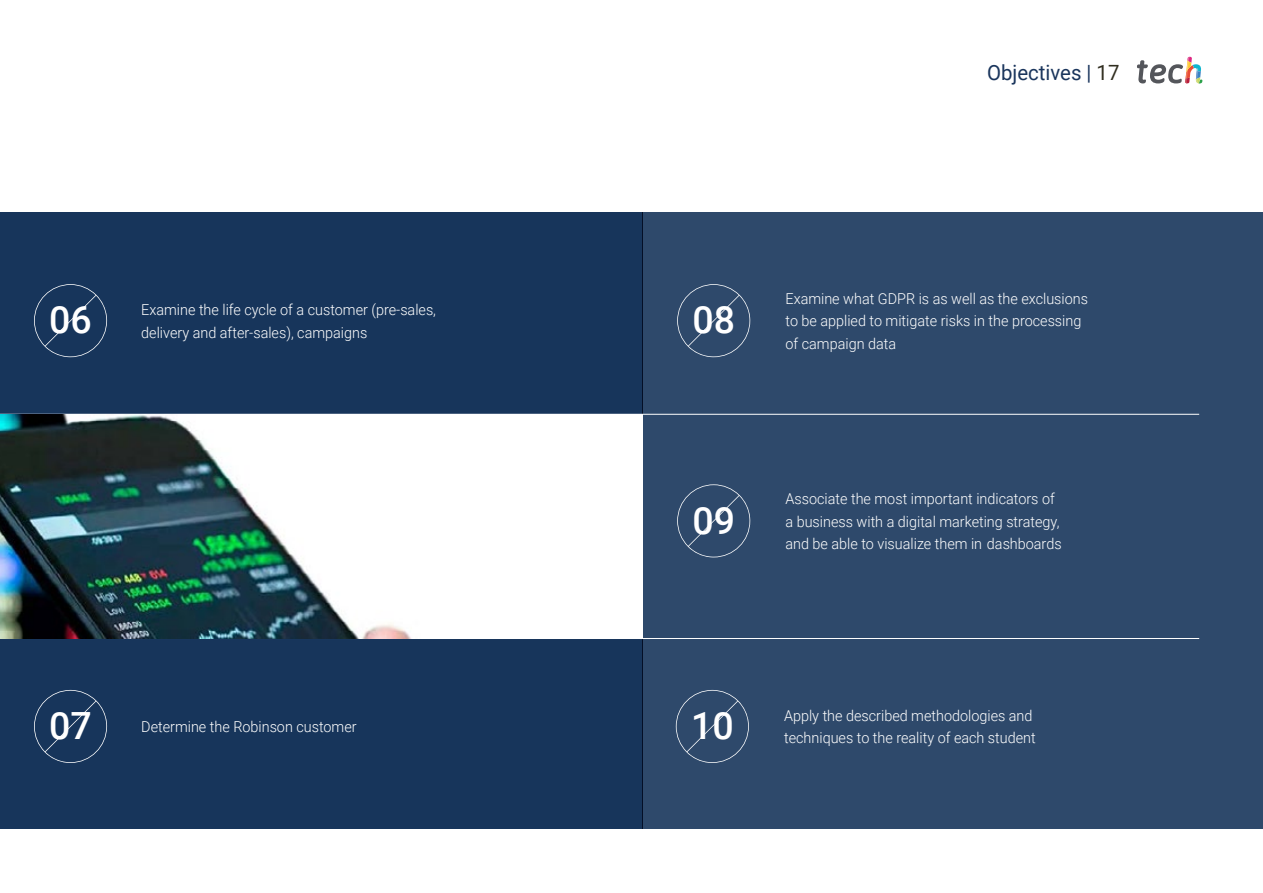
<style>
.page{position:relative;width:1263px;height:893px;background:#fff}
.page>*{position:absolute;margin:0;border:0;box-sizing:border-box;transform-origin:0 0}
.t1{font:500 37.5px "Roboto";color:#fff}
.t2{font:21px "Roboto";color:#1a355c}
.t3{font:300 15px/22.5px "Roboto";color:#fff;scale:.96 1}
.s1{color:#312e20}
</style>
<div class="page">
<svg style="left:1137px;top:57px;width:65px;height:27px"></svg>
<div style="left:0;top:213px;width:642px;height:616px;background:#17355b"></div>
<div style="left:642px;top:213px;width:621px;height:616px;background:#2e496b"></div>
<svg style="left:677px;top:284px;width:73px;height:73px"></svg>
<svg style="left:677px;top:484px;width:73px;height:73px"></svg>
<svg style="left:34px;top:690px;width:73px;height:73px"></svg>
<svg style="left:676px;top:690px;width:73px;height:73px"></svg>
<svg style="left:34px;top:284px;width:73px;height:73px"></svg>
<hr style="left:0;top:414px;width:1199px;height:1px;background:#fff">
<hr style="left:0;top:638px;width:1199px;height:1px;background:#fff">
<img style="left:0;top:414px;width:642px;height:225px">
<h2 class="t2" style="left:987px;top:57px;width:134px">Objectives | <span class="s1">17</span></h2>
<h1 class="t1" style="left:49px;top:294px;width:44px">06</h1>
<p class="t3" style="left:141px;top:298px;width:309px">Examine the life cycle of a customer (pre-sales, delivery and after-sales), campaigns</p>
<h1 class="t1" style="left:692px;top:294px;width:44px">08</h1>
<p class="t3" style="left:785px;top:287px;width:317px">Examine what GDPR is as well as the exclusions to be applied to mitigate risks in the processing of campaign data</p>
<h1 class="t1" style="left:692px;top:494px;width:44px">09</h1>
<p class="t3" style="left:785px;top:487px;width:289px">Associate the most important indicators of a business with a digital marketing strategy, and be able to visualize them in dashboards</p>
<p class="t3" style="left:141px;top:715px;width:226px">Determine the Robinson customer</p>
<p class="t3" style="left:784px;top:704px;width:264px">Apply the described methodologies and techniques to the reality of each student</p>
<h1 class="t1" style="left:49px;top:699px;width:44px">07</h1>
<h1 class="t1" style="left:691px;top:699px;width:44px">10</h1>
</div>
